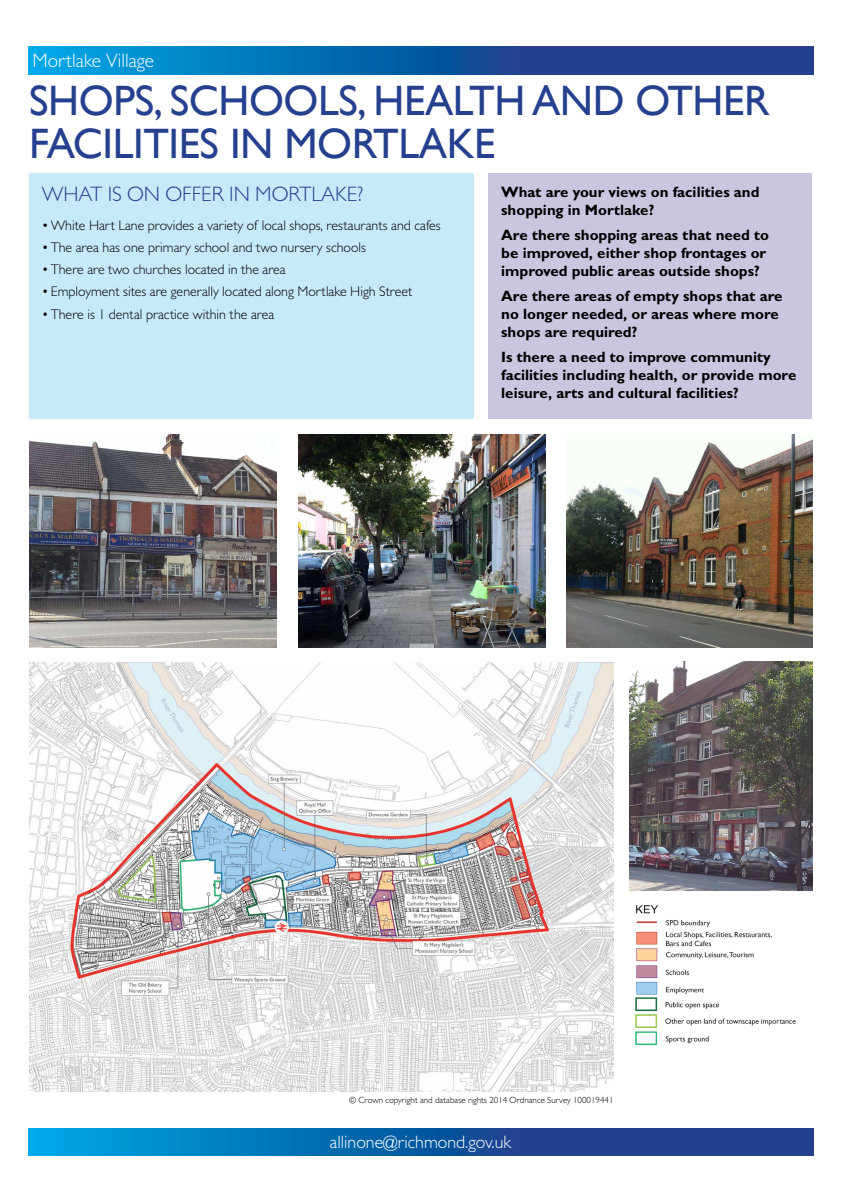
<style>
.page{position:relative;width:842px;height:1192px;background:#fff}
.page>*{position:absolute;margin:0;border:0;box-sizing:border-box;transform-origin:0 0}
.t1{font:42.5px/42.5px "Gill Sans";letter-spacing:-.01em;color:#25408f}
.t2{font:300 21px "Gill Sans MT Std";color:#25408f}
.t3{font:300 19.5px "Gill Sans MT Std";color:#fff}
.t4{font:300 18px "Gill Sans MT Std";color:#fff}
.t5{font:700 15px/18px "Gill Sans MT Std";color:#000}
.t6{font:300 14px "Gill Sans MT Std";color:#000}
.t7{font:300 9px "Gill Sans MT Std";color:#000}
</style>
<div class="page">
<svg style="left:28px;top:1128px;width:785px;height:27px;background:#0f62a9"></svg>
<svg style="left:28px;top:46px;width:786px;height:29px;background:#0f62a9"></svg>
<img style="left:635px;top:905px;width:161px;height:141px">
<img style="left:29px;top:661px;width:585px;height:430px">
<img style="left:29px;top:435px;width:247px;height:213px">
<img style="left:566px;top:435px;width:246px;height:213px">
<img style="left:298px;top:435px;width:247px;height:213px">
<div style="left:488px;top:174px;width:324px;height:245px;background:#c8c7df"></div>
<div style="left:29px;top:174px;width:445px;height:245px;background:#c7eafb"></div>
<img style="left:629px;top:661px;width:183px;height:230px">
<h3 class="t3" style="left:32px;top:49px;width:123px">Mortlake Village</h3>
<h1 class="t1" style="left:29px;top:80px;width:742px">SHOPS, SCHOOLS, HEALTH AND OTHER<br>FACILITIES IN MORTLAKE</h1>
<p class="t5" style="left:501px;top:182px;width:260px">What are your views on facilities and shopping in Mortlake?</p>
<p class="t5" style="left:501px;top:225px;width:269px">Are there shopping areas that need to be improved, either shop frontages or improved public areas outside shops?</p>
<p class="t5" style="left:501px;top:286px;width:283px">Are there areas of empty shops that are no longer needed, or areas where more shops are required?</p>
<p class="t5" style="left:501px;top:347px;width:297px">Is there a need to improve community facilities including health, or provide more leisure, arts and cultural facilities?</p>
<h2 class="t2" style="left:42px;top:181px;width:323px">WHAT IS ON OFFER IN MORTLAKE?</h2>
<p class="t6" style="left:42px;top:217px;width:400px">•White Hart Lane provides a variety of local shops, restaurants and cafes</p>
<p class="t6" style="left:42px;top:239px;width:326px">•The area has one primary school and two nursery schools</p>
<p class="t6" style="left:42px;top:261px;width:245px">•There are two churches located in the area</p>
<p class="t6" style="left:42px;top:283px;width:372px">• Employment sites are generally located along Mortlake High Street</p>
<p class="t6" style="left:42px;top:306px;width:234px">•There is 1 dental practice within the area</p>
<p class="t7" style="left:349px;top:1095px;width:266px">© Crown copyright and database rights 2014 Ordnance Survey 100019441</p>
<p class="t4" style="left:330px;top:1131px;width:183px">allinone@richmond.gov.uk</p>
</div>
